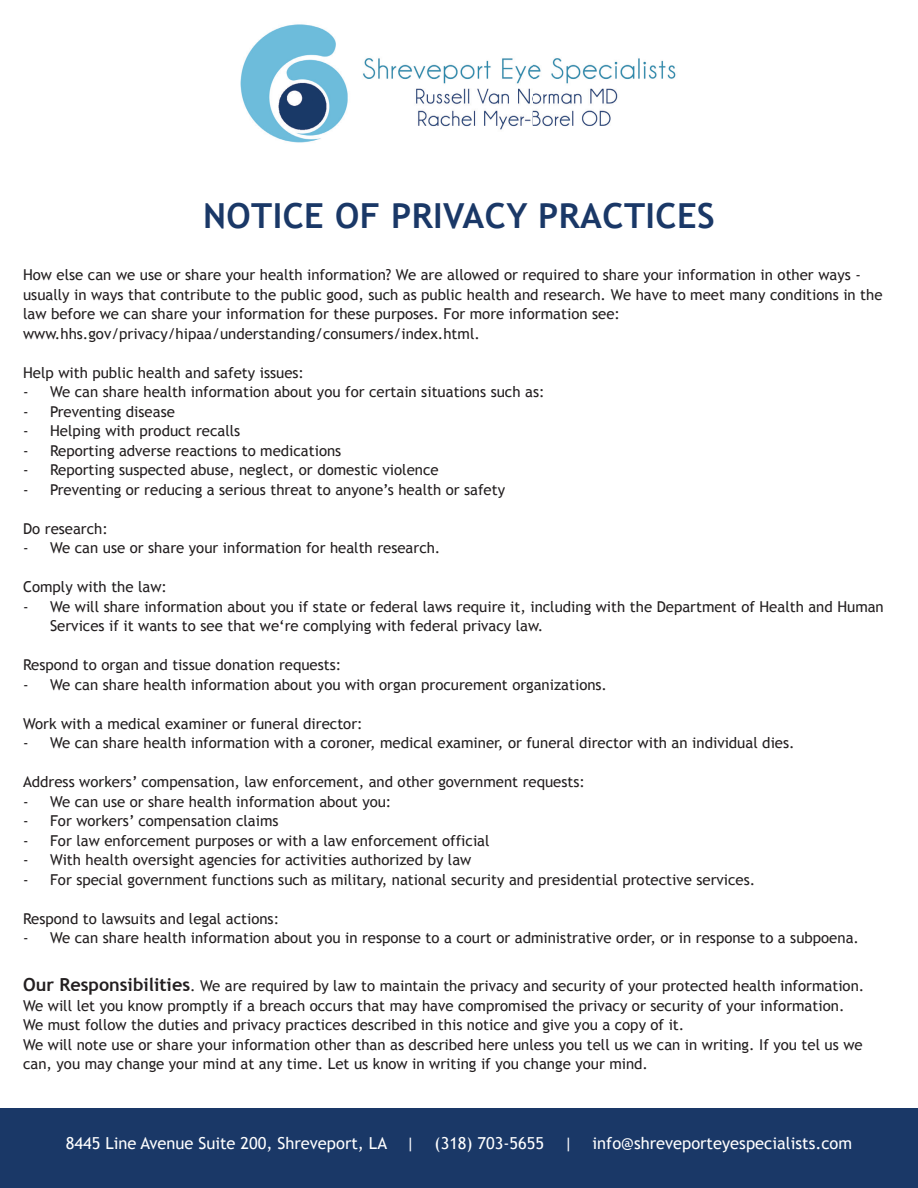
<style>
.page{position:relative;width:918px;height:1188px;background:#fff}
.page>*{position:absolute;margin:0;border:0;box-sizing:border-box;transform-origin:0 0}
.t1{font:700 34.5px "Trebuchet MS";letter-spacing:.01em;color:#1a3867}
.t2{font:16.5px "Trebuchet MS";color:#fff}
.t3{font:15px/19.5px "Trebuchet MS";color:#231f20}
.s1{font-weight:700;font-size:18px}
</style>
<div class="page">
<div style="left:0;top:1108px;width:918px;height:80px;background:#1a3867"></div>
<img style="left:240px;top:24px;width:436px;height:119px">
<h1 class="t1" style="left:203px;top:194px;width:513px">NOTICE OF PRIVACY PRACTICES</h1>
<p class="t3" style="left:23px;top:265px;width:861px">How else can we use or share your health information? We are allowed or required to share your information in other ways - usually in ways that contribute to the public good, such as public health and research. We have to meet many conditions in the law before we can share your information for these purposes. For more information see: www.hhs.gov/privacy/hipaa/understanding/consumers/index.html.</p>
<p class="t3" style="left:23px;top:363px;width:283px">Help with public health and safety issues:</p>
<p class="t3" style="left:23px;top:382px;width:523px">- We can share health information about you for certain situations such as:</p>
<p class="t3" style="left:23px;top:402px;width:153px">- Preventing disease</p>
<p class="t3" style="left:23px;top:421px;width:219px">- Helping with product recalls</p>
<p class="t3" style="left:23px;top:441px;width:320px">- Reporting adverse reactions to medications</p>
<p class="t3" style="left:23px;top:460px;width:417px">- Reporting suspected abuse, neglect, or domestic violence</p>
<p class="t3" style="left:23px;top:480px;width:484px">- Preventing or reducing a serious threat to anyone’s health or safety</p>
<p class="t3" style="left:23px;top:519px;width:86px">Do research:</p>
<p class="t3" style="left:23px;top:538px;width:419px">- We can use or share your information for health research.</p>
<p class="t3" style="left:23px;top:577px;width:146px">Comply with the law:</p>
<p class="t3" style="left:50px;top:597px;width:835px;text-indent:-27px">- We will share information about you if state or federal laws require it, including with the Department of Health and Human<br>Services if it wants to see that we‘re complying with federal privacy law.</p>
<p class="t3" style="left:23px;top:655px;width:320px">Respond to organ and tissue donation requests:</p>
<p class="t3" style="left:23px;top:675px;width:586px">- We can share health information about you with organ procurement organizations.</p>
<p class="t3" style="left:23px;top:714px;width:341px">Work with a medical examiner or funeral director:</p>
<p class="t3" style="left:23px;top:733px;width:773px">- We can share health information with a coroner, medical examiner, or funeral director with an individual dies.</p>
<p class="t3" style="left:23px;top:772px;width:564px">Address workers’ compensation, law enforcement, and other government requests:</p>
<p class="t3" style="left:23px;top:792px;width:370px">- We can use or share health information about you:</p>
<p class="t3" style="left:23px;top:811px;width:257px">- For workers’ compensation claims</p>
<p class="t3" style="left:23px;top:831px;width:468px">- For law enforcement purposes or with a law enforcement official</p>
<p class="t3" style="left:23px;top:850px;width:450px">- With health oversight agencies for activities authorized by law</p>
<p class="t3" style="left:23px;top:870px;width:734px">- For special government functions such as military, national security and presidential protective services.</p>
<p class="t3" style="left:23px;top:909px;width:258px">Respond to lawsuits and legal actions:</p>
<p class="t3" style="left:23px;top:928px;width:837px">- We can share health information about you in response to a court or administrative order, or in response to a subpoena.</p>
<p class="t3" style="left:23px;top:976px;width:843px"><span class="s1">Our Responsibilities</span>. We are required by law to maintain the privacy and security of your protected health information.<br>We will let you know promptly if a breach occurs that may have compromised the privacy or security of your information.<br>We must follow the duties and privacy practices described in this notice and give you a copy of it.<br>We will note use or share your information other than as described here unless you tell us we can in writing. If you tel us we can, you may change your mind at any time. Let us know in writing if you change your mind.</p>
<p class="t2" style="left:66px;top:1133px;width:788px">8445 Line Avenue Suite 200, Shreveport, LA | (318) 703-5655 | info@shreveporteyespecialists.com</p>
</div>
